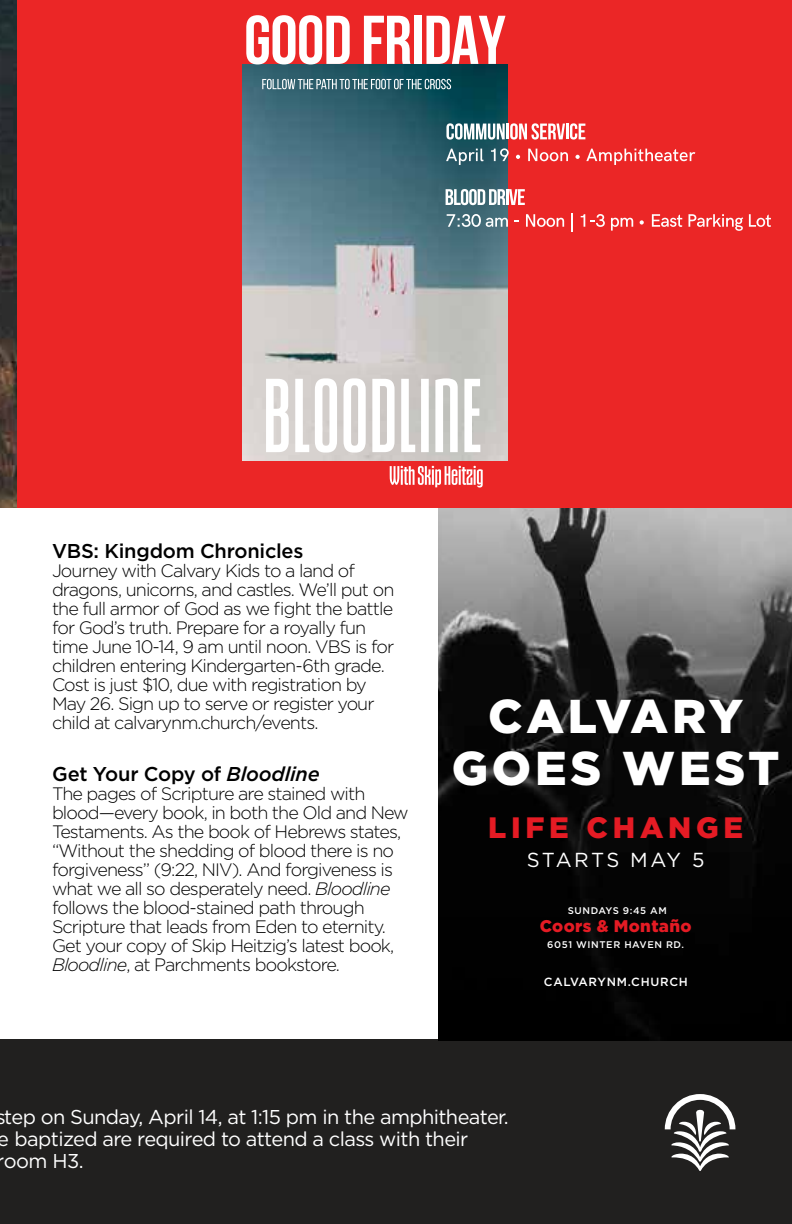
<style>
.page{position:relative;width:792px;height:1224px;background:#fff}
.page>*{position:absolute;margin:0;border:0;box-sizing:border-box;transform-origin:0 0}
.t1{font:900 47.4px/51.4px "Gotham";letter-spacing:.08em;color:#fff;text-align:center}
.t2{font:900 29.4px "Gotham";letter-spacing:.16em;color:#e51b24}
.t3{font:20.2px "Gotham";letter-spacing:.105em;color:#fff}
.t4{font:20px/22px "Gotham";letter-spacing:-.03em;color:#fff}
.t5{font:500 20px "Gotham";letter-spacing:-.01em;color:#000}
.t6{font:300 18px/19px "Gotham";letter-spacing:-.05em;color:#000}
.t7{font:900 16.8px "Gotham";letter-spacing:.02em;color:#e51b24}
.t8{font:500 11.8px "Gotham";letter-spacing:.06em;color:#fff}
.t9{font:500 9.6px "Gotham";letter-spacing:.06em;color:#fff}
.s1{font-style:italic}
</style>
<div class="page">
<div style="left:0;top:1040px;width:792px;height:184px;background:#21201f"></div>
<img style="left:439px;top:507px;width:353px;height:533px">
<svg style="left:665px;top:1094px;width:70px;height:77px"></svg>
<img style="left:0;top:0;width:18px;height:507px">
<div style="left:18px;top:0;width:774px;height:507px;background:#eb2626"></div>
<svg style="left:390px;top:466px;width:93px;height:22px"></svg>
<img style="left:243px;top:64px;width:264px;height:397px">
<svg style="left:266px;top:378px;width:214px;height:75px;background:#e7e5e3"></svg>
<svg style="left:246px;top:15px;width:104px;height:49px"></svg>
<svg style="left:364px;top:16px;width:47px;height:48px"></svg>
<div style="left:414px;top:16px;width:8px;height:48px;background:#fff"></div>
<svg style="left:426px;top:16px;width:80px;height:48px"></svg>
<svg style="left:262px;top:79px;width:189px;height:10px;background:#6f929b"></svg>
<svg style="left:446px;top:189px;width:79px;height:16px"></svg>
<svg style="left:447px;top:214px;width:61px;height:13px"></svg>
<svg style="left:526px;top:214px;width:38px;height:13px"></svg>
<svg style="left:571px;top:213px;width:2px;height:18px"></svg>
<svg style="left:581px;top:214px;width:24px;height:13px"></svg>
<svg style="left:611px;top:218px;width:22px;height:13px"></svg>
<svg style="left:640px;top:220px;width:4px;height:5px"></svg>
<svg style="left:652px;top:214px;width:30px;height:13px"></svg>
<svg style="left:688px;top:214px;width:55px;height:17px"></svg>
<svg style="left:749px;top:214px;width:22px;height:13px"></svg>
<svg style="left:446px;top:123px;width:139px;height:17px"></svg>
<svg style="left:446px;top:149px;width:37px;height:16px"></svg>
<svg style="left:491px;top:148px;width:18px;height:13px"></svg>
<svg style="left:516px;top:155px;width:4px;height:4px"></svg>
<svg style="left:528px;top:149px;width:40px;height:12px"></svg>
<svg style="left:575px;top:155px;width:5px;height:4px"></svg>
<svg style="left:586px;top:149px;width:109px;height:16px"></svg>
<p class="t5" style="left:52px;top:538px;width:253px">VBS: Kingdom Chronicles</p>
<p class="t6" style="left:52px;top:561px;width:344px">Journey with Calvary Kids to a land of dragons, unicorns, and castles. We’ll put on the full armor of God as we fight the battle for God’s truth. Prepare for a royally fun time June 10-14, 9 am until noon. VBS is for children entering Kindergarten-6th grade.<br>Cost is just $10, due with registration by May 26. Sign up to serve or register your child at calvarynm.church/events.</p>
<p class="t5" style="left:52px;top:760px;width:269px">Get Your Copy of <span class="s1">Bloodline</span></p>
<p class="t6" style="left:52px;top:783px;width:358px">The pages of Scripture are stained with blood—every book, in both the Old and New Testaments. As the book of Hebrews states, “Without the shedding of blood there is no forgiveness” (9:22, NIV). And forgiveness is what we all so desperately need. <span class="s1">Bloodline </span>follows the blood-stained path through Scripture that leads from Eden to eternity.<br>Get your copy of Skip Heitzig’s latest book, <span class="s1">Bloodline</span>, at Parchments bookstore.</p>
<h1 class="t1" style="left:452px;top:691px;width:329px">CALVARY<br>GOES WEST</h1>
<h2 class="t2" style="left:488px;top:808px;width:257px">LIFE CHANGE</h2>
<p class="t3" style="left:527px;top:847px;width:179px">STARTS MAY 5</p>
<p class="t9" style="left:568px;top:905px;width:101px">SUNDAYS 9:45 AM</p>
<p class="t7" style="left:540px;top:914px;width:153px">Coors &amp; Montaño</p>
<p class="t9" style="left:547px;top:938px;width:138px">6051 WINTER HAVEN RD.</p>
<p class="t8" style="left:544px;top:974px;width:145px">CALVARYNM.CHURCH</p>
<p class="t4" style="left:-3px;top:1105px;width:513px;text-indent:7px">tep on Sunday, April 14, at 1:15 pm in the amphitheater. e baptized are required to attend a class with their room H3.</p>
</div>
